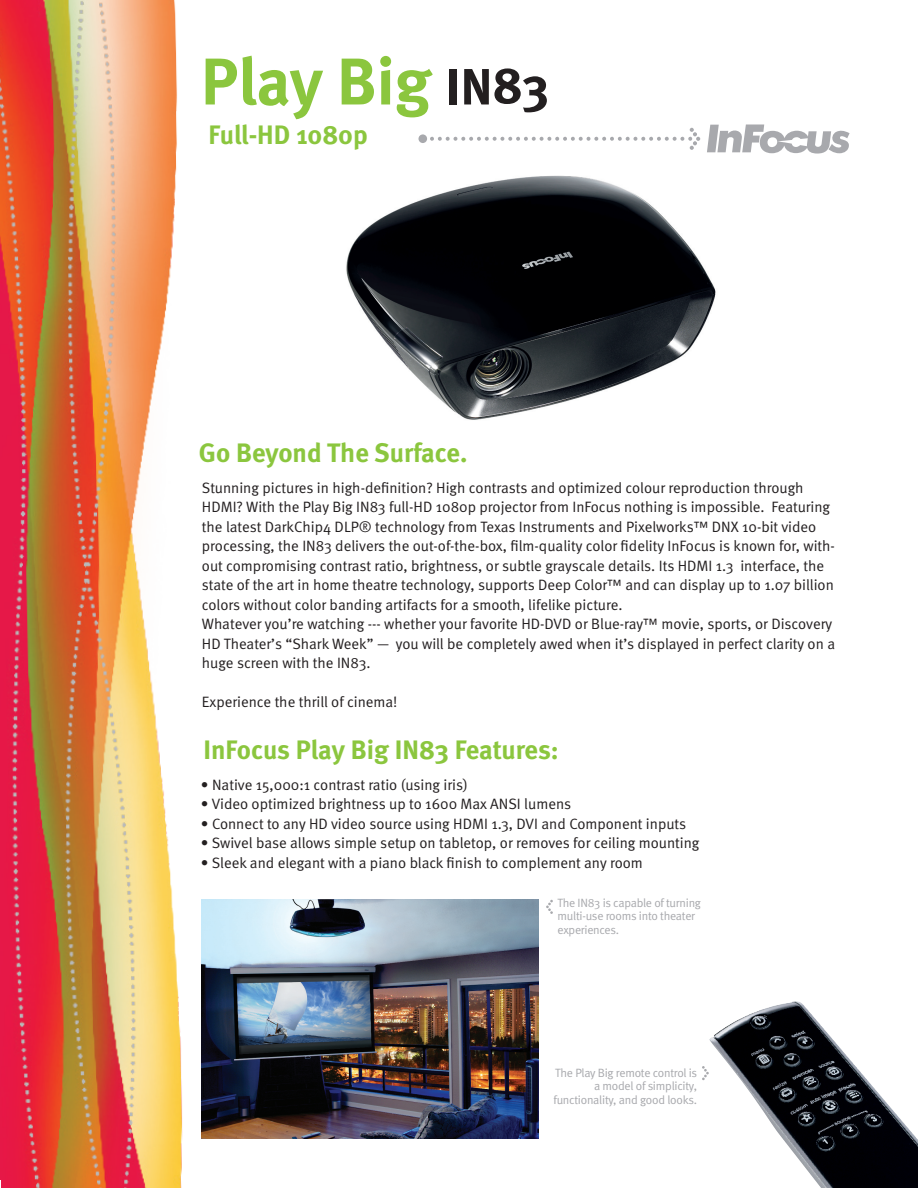
<style>
.page{position:relative;width:918px;height:1188px;background:#fff}
.page>*{position:absolute;margin:0;border:0;box-sizing:border-box;transform-origin:0 0}
.t1{font:700 66px "Meta";color:#8bc63e}
.t2{font:700 26.7px "Meta";color:#8bc63e}
.t3{font:15px/19.5px "Meta Normal";color:#231f20}
.t4{font:12px/13.5px "Meta Normal";letter-spacing:-.02em;color:#a8a9ad;text-align:right}
.s1{font-size:51px;color:#231f20}
</style>
<div class="page">
<img style="left:0;top:0;width:208px;height:1188px">
<div style="left:418px;top:134px;width:9px;height:9px;background:#a8a9ad;border-radius:50%"></div>
<svg style="left:432px;top:128px;width:268px;height:22px"></svg>
<svg style="left:707px;top:124px;width:143px;height:30px"></svg>
<img style="left:709px;top:1001px;width:209px;height:187px">
<svg style="left:702px;top:1066px;width:7px;height:14px"></svg>
<svg style="left:546px;top:900px;width:7px;height:14px"></svg>
<img style="left:201px;top:899px;width:337px;height:239px">
<img style="left:346px;top:175px;width:370px;height:245px">
<p class="t1" style="left:201px;top:43px;width:349px">Play Big <span class="s1">IN83</span></p>
<p class="t2" style="left:208px;top:119px;width:161px">Full-HD 1080p</p>
<p class="t2" style="left:199px;top:437px;width:270px">Go Beyond The Surface.</p>
<p class="t3" style="left:202px;top:478px;width:635px">Stunning pictures in high-definition? High contrasts and optimized colour reproduction through HDMI? With the Play Big IN83 full-HD 1080p projector from InFocus nothing is impossible. Featuring the latest DarkChip4 DLP® technology from Texas Instruments and Pixelworks™ DNX 10-bit video processing, the IN83 delivers the out-of-the-box, film-quality color fidelity InFocus is known for, with&shy;out compromising contrast ratio, brightness, or subtle grayscale details. Its HDMI 1.3 interface, the state of the art in home theatre technology, supports Deep Color™ and can display up to 1.07 billion colors without color banding artifacts for a smooth, lifelike picture.</p>
<p class="t3" style="left:202px;top:614px;width:635px">Whatever you’re watching --- whether your favorite HD-DVD or Blue-ray™ movie, sports, or Discovery<br>HD Theater’s “Shark Week” — you will be completely awed when it’s displayed in perfect clarity on a huge screen with the IN83.</p>
<p class="t3" style="left:202px;top:692px;width:197px">Experience the thrill of cinema!</p>
<p class="t2" style="left:203px;top:734px;width:357px">InFocus Play Big IN83 Features:</p>
<p class="t3" style="left:201px;top:774px;width:268px">• Native 15,000:1 contrast ratio (using iris)</p>
<p class="t3" style="left:201px;top:794px;width:372px">• Video optimized brightness up to 1600 Max ANSI lumens</p>
<p class="t3" style="left:201px;top:813px;width:487px">• Connect to any HD video source using HDMI 1.3, DVI and Component inputs</p>
<p class="t3" style="left:201px;top:833px;width:500px">• Swivel base allows simple setup on tabletop, or removes for ceiling mounting</p>
<p class="t3" style="left:201px;top:852px;width:444px">• Sleek and elegant with a piano black finish to complement any room</p>
<p class="t4" style="left:558px;top:896px;width:145px;text-align:left">The IN83 is capable of turning multi-use rooms into theater experiences.</p>
<p class="t4" style="left:555px;top:1066px;width:143px">The Play Big remote control is a model of simplicity,</p>
<p class="t4" style="left:553px;top:1093px;width:145px">functionality, and good looks.</p>
</div>
